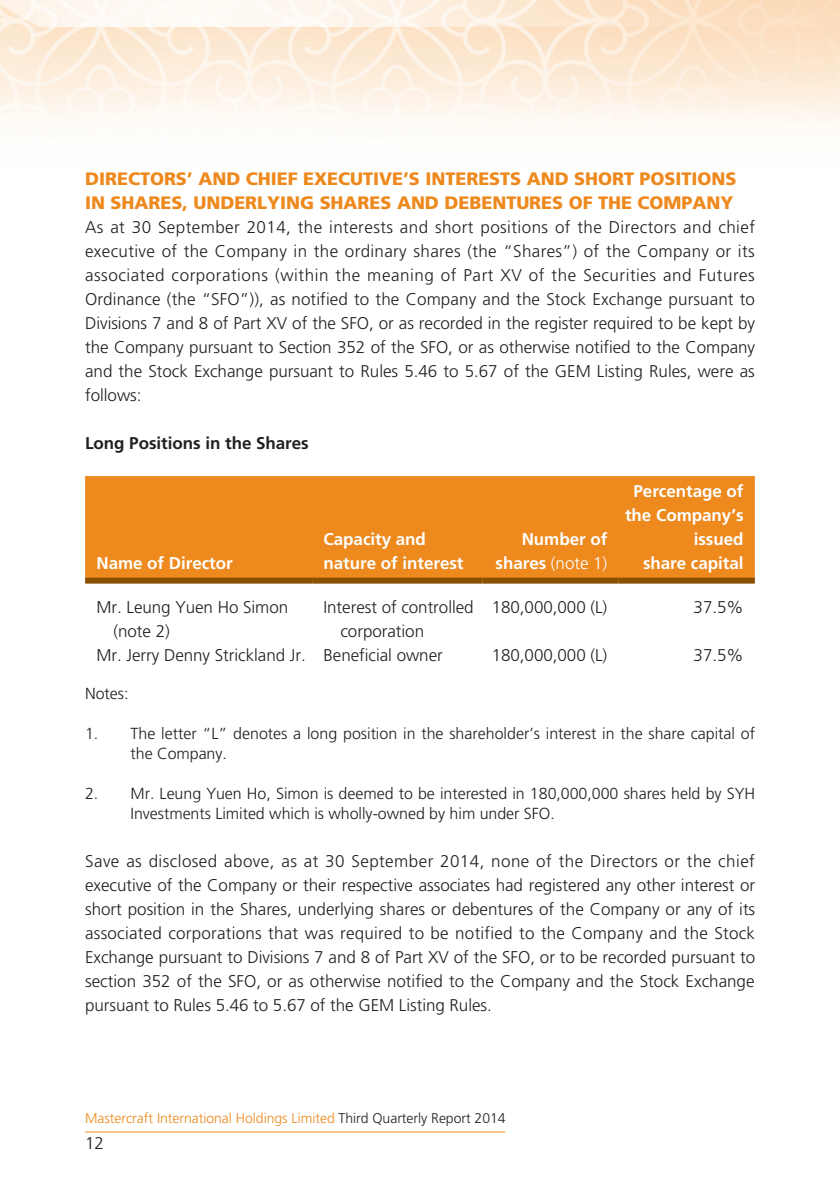
<style>
.page{position:relative;width:840px;height:1191px;background:#fff}
.page>*{position:absolute;margin:0;border:0;box-sizing:border-box;transform-origin:0 0}
.t1{font:900 18px "Frutiger LT Std";color:#ed891d}
.t2{font:300 17px/24px "Frutiger LT Std";letter-spacing:-.005em;color:#231f20;text-align:justify}
.t3{font:700 17px/24px "Frutiger LT Std";letter-spacing:-.005em;color:#fff;text-align:right}
.t4{font:700 17px "Frutiger LT Std";letter-spacing:-.005em;color:#231f20}
.t5{font:300 16px/20px "Frutiger LT Std";letter-spacing:-.005em;color:#231f20}
.t6{font:300 14px "Frutiger LT Std";letter-spacing:-.005em;color:#ed891d}
.s1{font-weight:300}
.s2{color:#231f20}
</style>
<div class="page">
<img style="left:839px;top:0;width:1px;height:126px">
<img style="left:0;top:0;width:839px;height:1133px">
<hr style="left:85px;top:1131px;width:420px;height:1px;background:#ed891d">
<div style="left:85px;top:476px;width:669px;height:101px;background:#ed891d"></div>
<div style="left:85px;top:577px;width:227px;height:6px;background:#8b4f00"></div>
<div style="left:312px;top:577px;width:170px;height:6px;background:#8b4f00"></div>
<div style="left:482px;top:577px;width:136px;height:6px;background:#8b4f00"></div>
<div style="left:618px;top:577px;width:136px;height:6px;background:#8b4f00"></div>
<p class="t1" style="left:85px;top:168px;width:26px">DIRECTORS</p>
<p class="t1" style="left:187px;top:168px;width:27px">’ AND</p>
<p class="t1" style="left:246px;top:168px;width:23px">CHIEF</p>
<p class="t1" style="left:303px;top:168px;width:36px">EXECUTIVE</p>
<p class="t1" style="left:403px;top:168px;width:41px">’S INTERESTS</p>
<p class="t1" style="left:526px;top:168px;width:15px">AND</p>
<p class="t1" style="left:574px;top:168px;width:24px">SHORT</p>
<p class="t1" style="left:639px;top:168px;width:23px">POSITIONS</p>
<p class="t1" style="left:85px;top:192px;width:50px">IN SHARES</p>
<p class="t1" style="left:182px;top:192px;width:37px">, UNDERLYING</p>
<p class="t1" style="left:319px;top:192px;width:24px">SHARES</p>
<p class="t1" style="left:397px;top:192px;width:15px">AND</p>
<p class="t1" style="left:444px;top:192px;width:27px">DEBENTURES</p>
<p class="t1" style="left:568px;top:192px;width:42px">OF THE</p>
<p class="t1" style="left:637px;top:192px;width:27px">COMPANY</p>
<p class="t2" style="left:85px;top:215px;width:671px">As at 30 September 2014, the interests and short positions of the Directors and chief executive of the Company in the ordinary shares (the “Shares”) of the Company or its associated corporations (within the meaning of Part XV of the Securities and Futures Ordinance (the “SFO”)), as notified to the Company and the Stock Exchange pursuant to Divisions 7 and 8 of Part XV of the SFO, or as recorded in the register required to be kept by the Company pursuant to Section 352 of the SFO, or as otherwise notified to the Company and the Stock Exchange pursuant to Rules 5.46 to 5.67 of the GEM Listing Rules, were as follows:</p>
<p class="t4" style="left:85px;top:433px;width:225px">Long Positions in the Shares</p>
<p class="t3" style="left:96px;top:551px;width:138px">Name of Director</p>
<p class="t3" style="left:323px;top:527px;width:141px;text-align:left">Capacity and nature of interest</p>
<p class="t3" style="left:495px;top:527px;width:113px">Number of shares <span class="s1">(note 1)</span></p>
<p class="t3" style="left:624px;top:479px;width:120px">Percentage of the Company’s issued<br>share capital</p>
<p class="t2" style="left:113px;top:595px;width:176px;text-indent:-17px">Mr. Leung Yuen Ho Simon (note 2)</p>
<p class="t2" style="left:340px;top:595px;width:135px;text-indent:-17px">Interest of controlled corporation</p>
<p class="t2" style="left:491px;top:595px;width:117px">180,000,000 (L)</p>
<p class="t2" style="left:693px;top:595px;width:51px">37.5%</p>
<p class="t2" style="left:96px;top:643px;width:347px">Mr. Jerry Denny Strickland Jr. Beneficial owner</p>
<p class="t2" style="left:491px;top:643px;width:117px">180,000,000 (L)</p>
<p class="t2" style="left:693px;top:643px;width:51px">37.5%</p>
<p class="t5" style="left:85px;top:683px;width:45px">Notes:</p>
<p class="t5" style="left:130px;top:723px;width:625px;text-indent:-45px">1. The letter “L” denotes a long position in the shareholder’s interest in the share capital of the Company.</p>
<p class="t5" style="left:130px;top:783px;width:625px;text-indent:-45px">2. Mr. Leung Yuen Ho, Simon is deemed to be interested in 180,000,000 shares held by SYH<br>Investments Limited which is wholly-owned by him under SFO.</p>
<p class="t2" style="left:85px;top:849px;width:671px">Save as disclosed above, as at 30 September 2014, none of the Directors or the chief executive of the Company or their respective associates had registered any other interest or short position in the Shares, underlying shares or debentures of the Company or any of its associated corporations that was required to be notified to the Company and the Stock Exchange pursuant to Divisions 7 and 8 of Part XV of the SFO, or to be recorded pursuant to section 352 of the SFO, or as otherwise notified to the Company and the Stock Exchange pursuant to Rules 5.46 to 5.67 of the GEM Listing Rules.</p>
<p class="t6" style="left:85px;top:1110px;width:422px">Mastercraft International Holdings Limited <span class="s2">Third Quarterly Report 2014</span></p>
<p class="t2" style="left:85px;top:1131px;width:20px">12</p>
</div>
